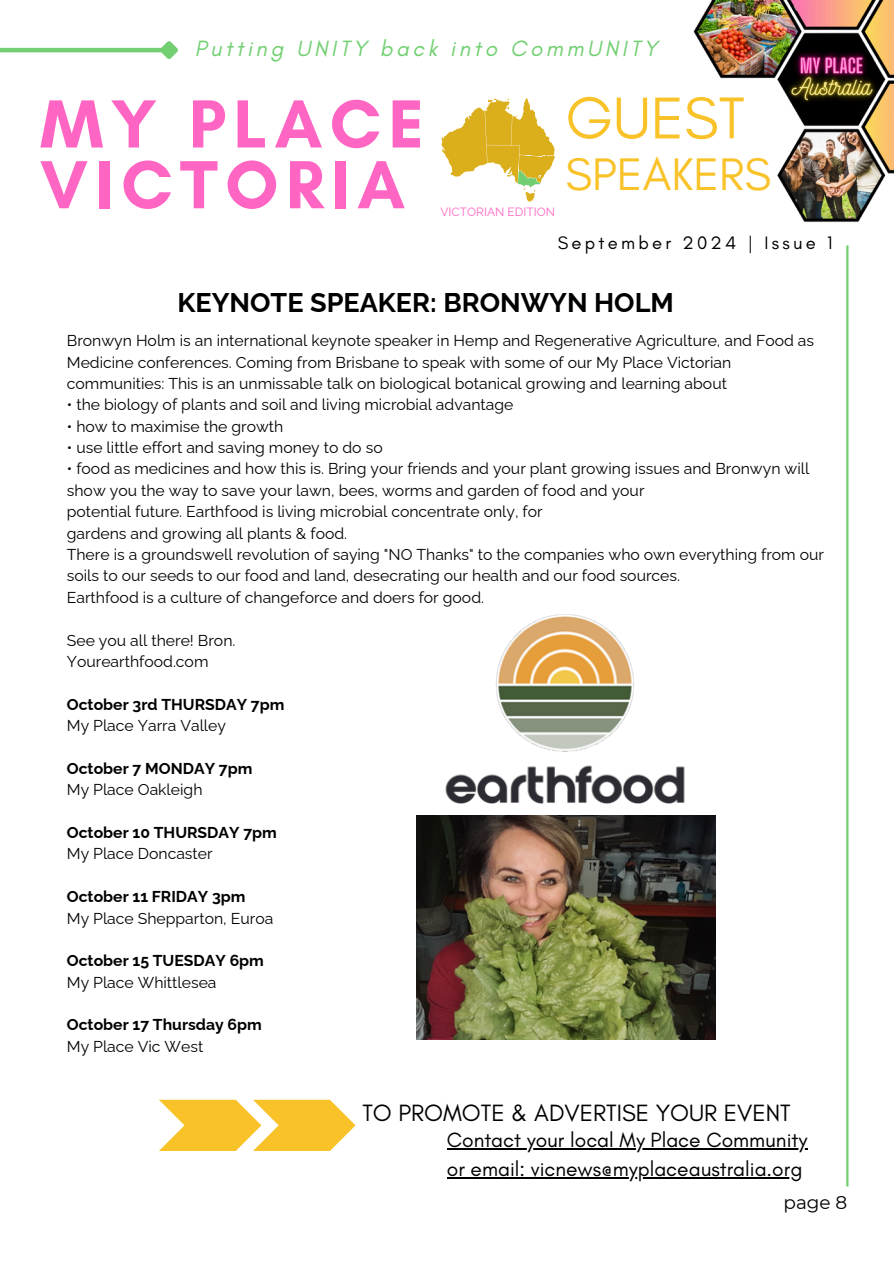
<style>
.page{position:relative;width:894px;height:1264px;background:#fff}
.page>*{position:absolute;margin:0;border:0;box-sizing:border-box;transform-origin:0 0}
.t1{font:700 69.3px/60.8px "Glacial Indifference";letter-spacing:.105em;color:#ff66c4}
.t2{font:60px "Glacial Indifference";color:#f8c228}
.t3{font:46.5px "Glacial Indifference";color:#f8c228}
.t4{font:700 27px "Raleway";color:#000}
.t5{font:24px "Glacial Indifference";color:#000}
.t6{font:italic 22.5px "Glacial Indifference";letter-spacing:.155em;color:#71cf71}
.t7{font:21px "Glacial Indifference";color:#000}
.t8{font:18.45px "Glacial Indifference";letter-spacing:.175em;color:#000}
.t9{font:18.45px "Montserrat";color:#000}
.t10{font:15.75px/21.3px "Raleway";color:#000}
.t11{font:700 15.75px "Raleway";color:#000}
.t12{font:12px "Raleway";color:#ff66c4}
</style>
<div class="page">
<img style="left:554px;top:0;width:339px;height:272px">
<svg style="left:441px;top:98px;width:113px;height:104px"></svg>
<hr style="left:846px;top:245px;width:2px;height:941px;background:#71cf71">
<hr style="left:0;top:48px;width:163px;height:4px;background:#71cf71">
<svg style="left:156px;top:41px;width:22px;height:18px"></svg>
<img style="left:416px;top:815px;width:299px;height:224px">
<img style="left:445px;top:614px;width:240px;height:190px">
<hr style="left:446px;top:1147px;width:361px;height:2px;background:#000">
<hr style="left:446px;top:1177px;width:356px;height:1px;background:#000">
<svg style="left:159px;top:1099px;width:196px;height:51px"></svg>
<p class="t6" style="left:195px;top:34px;width:464px">Putting UNITY back into CommUNITY</p>
<p class="t1" style="left:40px;top:93px;width:385px">MY PLACE<br>VICTORIA</p>
<p class="t12" style="left:440px;top:205px;width:116px">VICTORIAN EDITION</p>
<p class="t2" style="left:565px;top:81px;width:181px">GUEST</p>
<p class="t3" style="left:565px;top:146px;width:207px">SPEAKERS</p>
<p class="t8" style="left:557px;top:231px;width:276px">September 2024 | Issue 1</p>
<h4 class="t4" style="left:177px;top:287px;width:497px">KEYNOTE SPEAKER: BRONWYN HOLM</h4>
<p class="t10" style="left:67px;top:330px;width:748px">Bronwyn Holm is an international keynote speaker in Hemp and Regenerative Agriculture, and Food as</p>
<h2 class="t10" style="left:67px;top:351px;width:665px">Medicine conferences. Coming from Brisbane to speak with some of our My Place Victorian communities: This is an unmissable talk on biological botanical growing and learning about</h2>
<p class="t10" style="left:67px;top:394px;width:448px">• the biology of plants and soil and living microbial advantage</p>
<h5 class="t10" style="left:67px;top:415px;width:218px">• how to maximise the growth</h5>
<h1 class="t10" style="left:67px;top:437px;width:317px">• use little effort and saving money to do so</h1>
<p class="t10" style="left:67px;top:458px;width:743px">• food as medicines and how this is. Bring your friends and your plant growing issues and Bronwyn will show you the way to save your lawn, bees, worms and garden of food and your</p>
<p class="t10" style="left:67px;top:501px;width:477px">potential future. Earthfood is living microbial concentrate only, for</p>
<h3 class="t10" style="left:67px;top:522px;width:282px">gardens and growing all plants &amp; food.</h3>
<p class="t10" style="left:67px;top:544px;width:758px">There is a groundswell revolution of saying "NO Thanks" to the companies who own everything from our soils to our seeds to our food and land, desecrating our health and our food sources.</p>
<p class="t10" style="left:67px;top:586px;width:418px">Earthfood is a culture of changeforce and doers for good.</p>
<p class="t10" style="left:67px;top:629px;width:170px">See you all there! Bron.</p>
<p class="t10" style="left:67px;top:650px;width:143px">Yourearthfood.com</p>
<p class="t11" style="left:67px;top:695px;width:219px">October 3rd THURSDAY 7pm</p>
<p class="t10" style="left:67px;top:715px;width:161px">My Place Yarra Valley</p>
<p class="t11" style="left:67px;top:759px;width:187px">October 7 MONDAY 7pm</p>
<p class="t10" style="left:67px;top:779px;width:137px">My Place Oakleigh</p>
<p class="t11" style="left:67px;top:823px;width:211px">October 10 THURSDAY 7pm</p>
<p class="t10" style="left:67px;top:843px;width:147px">My Place Doncaster</p>
<p class="t11" style="left:67px;top:887px;width:180px">October 11 FRIDAY 3pm</p>
<p class="t10" style="left:67px;top:907px;width:208px">My Place Shepparton, Euroa</p>
<p class="t11" style="left:67px;top:951px;width:198px">October 15 TUESDAY 6pm</p>
<p class="t10" style="left:67px;top:971px;width:151px">My Place Whittlesea</p>
<p class="t11" style="left:67px;top:1015px;width:196px">October 17 Thursday 6pm</p>
<p class="t10" style="left:67px;top:1035px;width:138px">My Place Vic West</p>
<p class="t5" style="left:362px;top:1098px;width:429px">TO PROMOTE &amp; ADVERTISE YOUR EVENT</p>
<p class="t7" style="left:446px;top:1126px;width:362px">Contact your local My Place Community</p>
<p class="t7" style="left:446px;top:1156px;width:357px">or email: vicnews@myplaceaustralia.org</p>
<h6 class="t9" style="left:783px;top:1191px;width:65px">page 8</h6>
</div>
